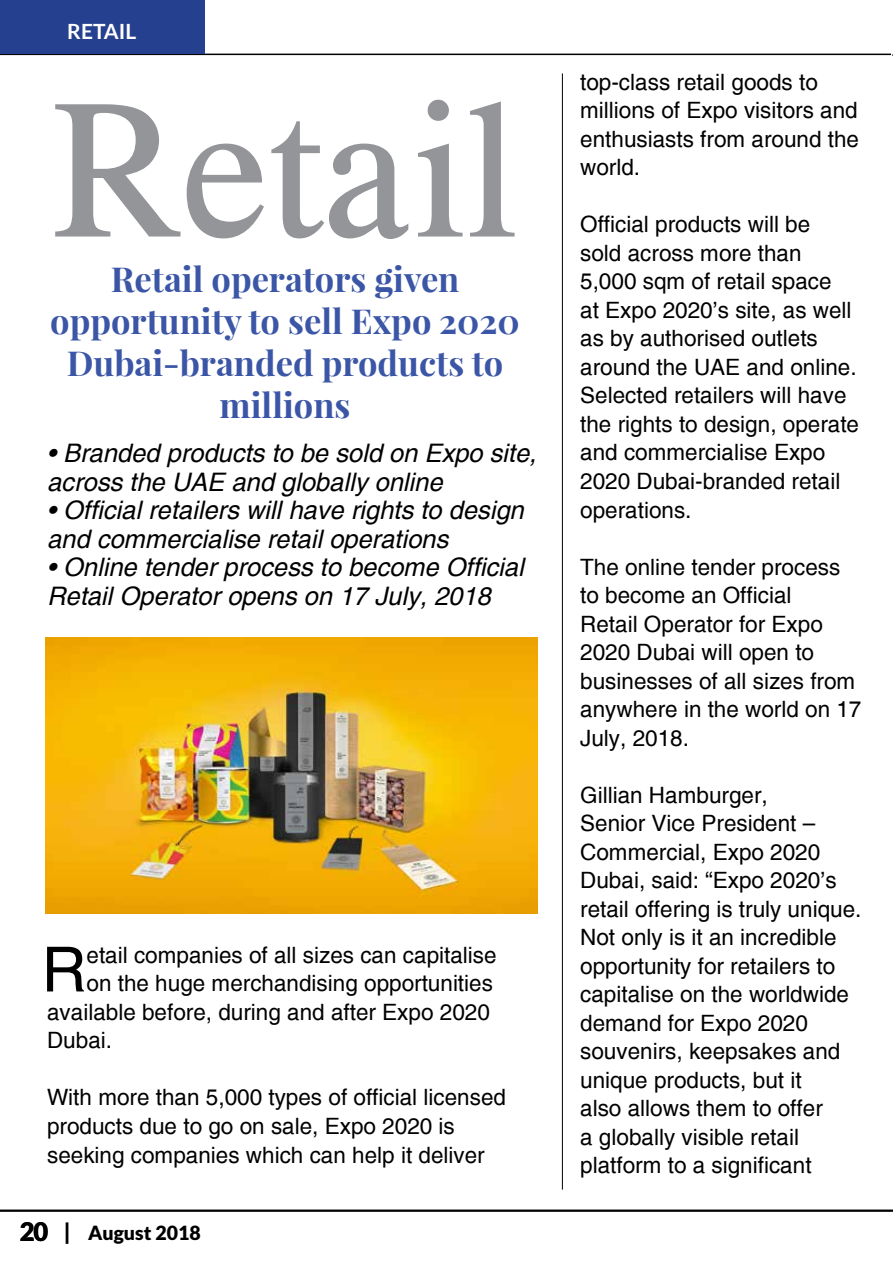
<style>
.page{position:relative;width:893px;height:1263px;background:#fff}
.page>*{position:absolute;margin:0;border:0;box-sizing:border-box;transform-origin:0 0}
.t1{font:195.75px "CG Times";color:#939598}
.t2{font:62.1px "Helvetica";color:#000}
.t3{font:700 34.5px/42px "Playfair Display";color:#3b56a6;text-align:center}
.t4{font:italic 25.5px/28.5px "Helvetica";color:#000}
.t5{font:22.5px/28.5px "Helvetica";color:#000}
.t6{font:700 21px "Lato";color:#fff}
.t7{font:900 19.5px "Lato";color:#000}
.s1{font-size:25.5px}
.s2{font-size:22.5px}
</style>
<div class="page">
<hr style="left:0;top:54px;width:891px;height:1px;background:#000">
<hr style="left:562px;top:73px;width:1px;height:1116px;background:#000">
<img style="left:46px;top:637px;width:491px;height:277px">
<div style="left:0;top:0;width:204px;height:54px;background:#25408f"></div>
<hr style="left:0;top:1210px;width:892px;height:1px;background:#000">
<p class="t6" style="left:67px;top:20px;width:71px">RETAIL</p>
<h1 class="t1" style="left:51px;top:60px;width:470px">Retail</h1>
<h3 class="t3" style="left:50px;top:258px;width:471px">Retail operators given opportunity to sell Expo 2020<br>Dubai-branded products to millions</h3>
<p class="t4" style="left:47px;top:439px;width:491px">• Branded products to be sold on Expo site, across the UAE and globally online</p>
<p class="t4" style="left:47px;top:496px;width:478px">• Official retailers will have rights to design and commercialise retail operations</p>
<p class="t4" style="left:47px;top:553px;width:478px">• Online tender process to become Official<br>Retail Operator opens on 17 July, 2018</p>
<h2 class="t2" style="left:42px;top:933px;width:46px">R</h2>
<p class="t5" style="left:87px;top:941px;width:412px">etail companies of all sizes can capitalise</p>
<p class="t5" style="left:87px;top:969px;width:408px">on the huge merchandising opportunities</p>
<p class="t5" style="left:47px;top:998px;width:444px">available before, during and after Expo 2020</p>
<p class="t5" style="left:47px;top:1026px;width:67px">Dubai.</p>
<p class="t5" style="left:47px;top:1083px;width:460px">With more than 5,000 types of official licensed products due to go on sale, Expo 2020 is seeking companies which can help it deliver</p>
<p class="t7" style="left:20px;top:1222px;width:182px"><span class="s1">20</span> <span class="s2">|</span> August 2018</p>
<p class="t5" style="left:580px;top:68px;width:280px">top-class retail goods to millions of Expo visitors and enthusiasts from around the world.</p>
<p class="t5" style="left:580px;top:210px;width:280px">Official products will be<br>sold across more than<br>5,000 sqm of retail space<br>at Expo 2020’s site, as well as by authorised outlets around the UAE and online.<br>Selected retailers will have the rights to design, operate and commercialise Expo<br>2020 Dubai-branded retail operations.</p>
<p class="t5" style="left:580px;top:552px;width:283px">The online tender process to become an Official<br>Retail Operator for Expo<br>2020 Dubai will open to businesses of all sizes from anywhere in the world on 17<br>July, 2018.</p>
<p class="t5" style="left:580px;top:781px;width:283px">Gillian Hamburger,<br>Senior Vice President –<br>Commercial, Expo 2020<br>Dubai, said: “Expo 2020’s retail offering is truly unique.<br>Not only is it an incredible opportunity for retailers to capitalise on the worldwide demand for Expo 2020 souvenirs, keepsakes and unique products, but it<br>also allows them to offer<br>a globally visible retail platform to a significant</p>
</div>
